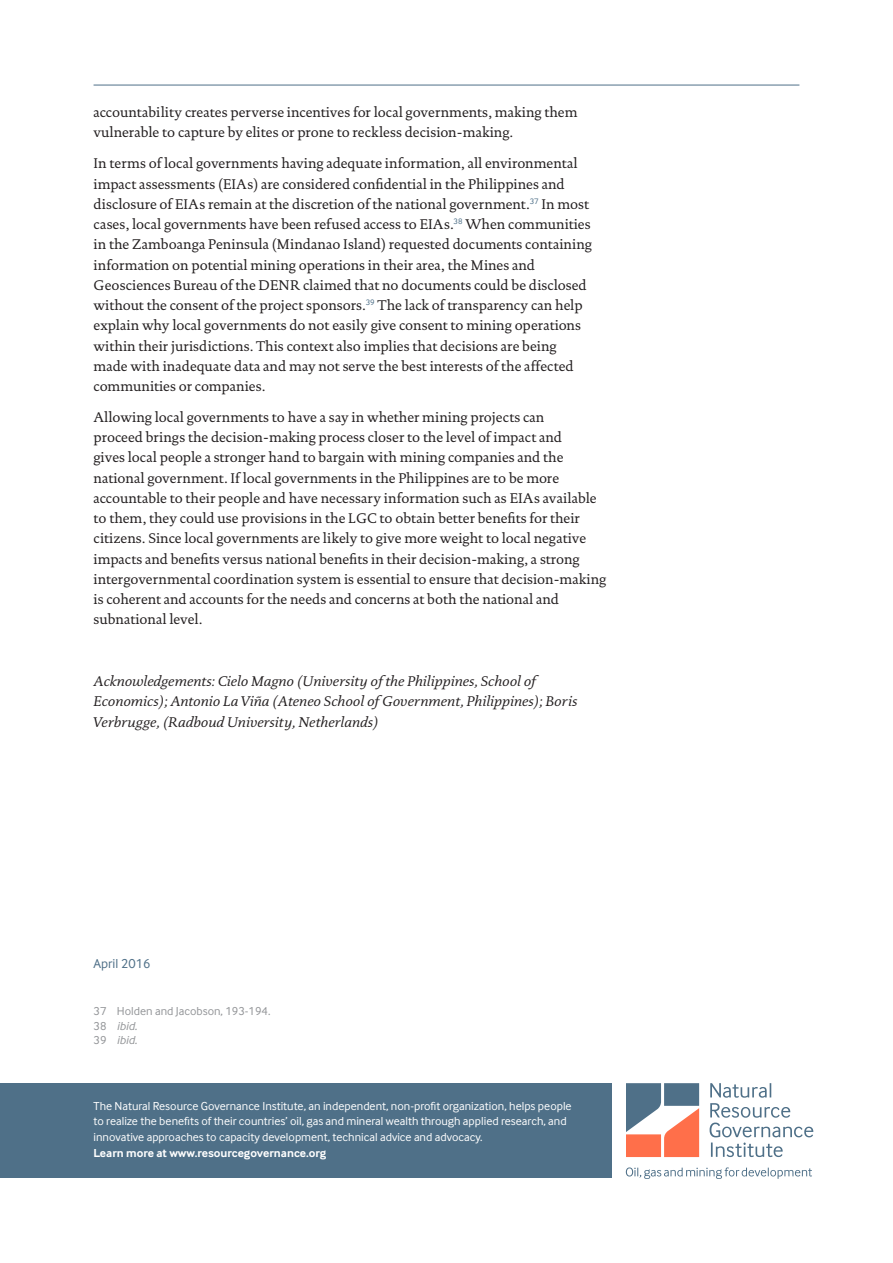
<style>
.page{position:relative;width:893px;height:1263px;background:#fff}
.page>*{position:absolute;margin:0;border:0;box-sizing:border-box;transform-origin:0 0}
.Body{font:14.25px/20.2px "DTL Documenta T";color:#231f20}
.Body-2{font:italic 14.25px/20.2px "DTL Documenta T";color:#231f20}
.t1{font:13.5px "Inter Face";color:#4f7088}
.NRGI_boilerplate{font:12px/15.8px "Inter Face";color:#fff}
.Footnote_first{font:12px "Inter Face";color:#939598}
.Footnote_first-2{font:italic 12px "Inter Face";color:#939598}
.s1{font-style:normal}
.s2{font-weight:700}
</style>
<div class="page">
<hr style="left:94px;top:85px;width:705px;height:1px;background:#4f7088">
<svg style="left:710px;top:1083px;width:103px;height:74px"></svg>
<svg style="left:626px;top:1083px;width:73px;height:74px"></svg>
<svg style="left:626px;top:1167px;width:186px;height:12px"></svg>
<div style="left:0;top:1083px;width:611px;height:95px;background:#4f7088"></div>
<p class="Body" style="left:94px;top:102px;width:486px">accountability creates perverse incentives for local governments, making them vulnerable to capture by elites or prone to reckless decision-making.</p>
<p class="Body" style="left:94px;top:153px;width:500px">In terms of local governments having adequate information, all environmental impact assessments (EIAs) are considered confidential in the Philippines and disclosure of EIAs remain at the discretion of the national government.<sup>37</sup> In most cases, local governments have been refused access to EIAs.<sup>38</sup> When communities in the Zamboanga Peninsula (Mindanao Island) requested documents containing information on potential mining operations in their area, the Mines and Geosciences Bureau of the DENR claimed that no documents could be disclosed without the consent of the project sponsors.<sup>39</sup> The lack of transparency can help explain why local governments do not easily give consent to mining operations within their jurisdictions. This context also implies that decisions are being made with inadequate data and may not serve the best interests of the affected communities or companies.</p>
<p class="Body" style="left:94px;top:407px;width:514px">Allowing local governments to have a say in whether mining projects can<br>proceed brings the decision-making process closer to the level of impact and<br>gives local people a stronger hand to bargain with mining companies and the national government. If local governments in the Philippines are to be more accountable to their people and have necessary information such as EIAs available to them, they could use provisions in the LGC to obtain better benefits for their citizens. Since local governments are likely to give more weight to local negative impacts and benefits versus national benefits in their decision-making, a strong intergovernmental coordination system is essential to ensure that decision-making is coherent and accounts for the needs and concerns at both the national and subnational level.</p>
<p class="Body-2" style="left:94px;top:671px;width:485px">Acknowledgements: Cielo Magno (University of the Philippines, School of<br>Economics); Antonio La Viña (Ateneo School of Government, Philippines); Boris<br>Verbrugge, (Radboud University, Netherlands)</p>
<p class="t1" style="left:94px;top:956px;width:58px">April 2016</p>
<p class="Footnote_first" style="left:94px;top:1005px;width:178px">37 Holden and Jacobson, 193-194.</p>
<p class="Footnote_first-2" style="left:94px;top:1019px;width:45px"><span class="s1">38</span> ibid.</p>
<p class="Footnote_first-2" style="left:94px;top:1033px;width:45px"><span class="s1">39</span> ibid.</p>
<p class="NRGI_boilerplate" style="left:94px;top:1097px;width:480px">The Natural Resource Governance Institute, an independent, non-profit organization, helps people to realize the benefits of their countries’ oil, gas and mineral wealth through applied research, and innovative approaches to capacity development, technical advice and advocacy.<br><span class="s2">Learn more at www.resourcegovernance.org</span></p>
</div>
